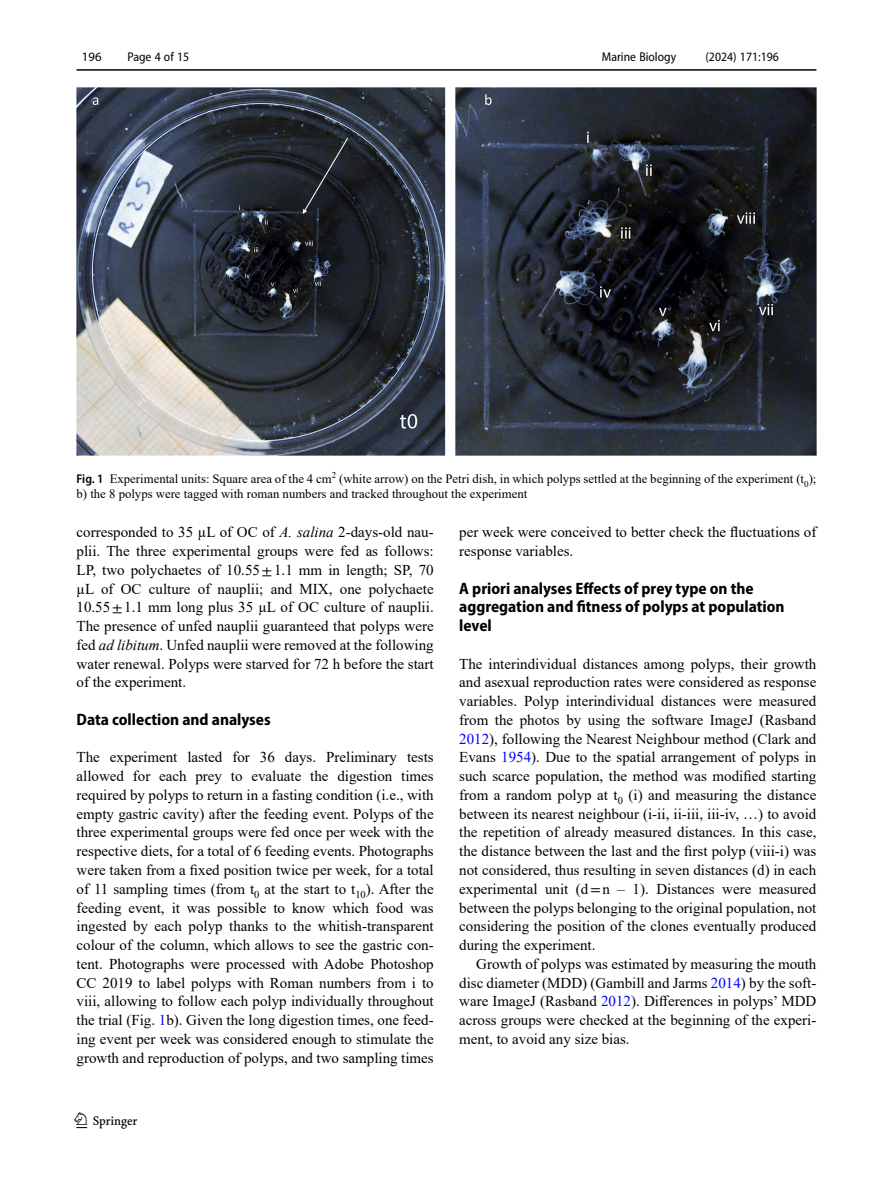
<style>
.page{position:relative;width:893px;height:1187px;background:#fff}
.page>*{position:absolute;margin:0;border:0;box-sizing:border-box;transform-origin:0 0}
.t1{font:22.5px "Springnew";color:#000}
.Head_2{font:700 semi-condensed 16.5px/18.8px "Myriad Pro";color:#000}
.Body_Text{font:15px/18.8px "Times New Roman";color:#000;text-align:justify}
.Body_Text_Indent{font:15px/18.8px "Times New Roman";color:#000;text-align:justify}
.Figure_Caption{font:12.75px/15px "Times New Roman";color:#000}
.t2{font:semi-condensed 12.75px "Myriad Pro";color:#000}
.t3{font:12.75px "Myriad Pro";color:#000}
.s1{font-family:"Myriad Pro";font-weight:600;font-stretch:semi-condensed}
.s2{font-style:italic}
.s3{font-family:"STIX"}
.s4{color:#00f}
</style>
<div class="page">
<hr style="left:77px;top:69px;width:739px;height:2px;background:#000">
<img style="left:77px;top:87px;width:739px;height:369px">
<p class="t3" style="left:82px;top:48px;width:21px">196</p>
<p class="t2" style="left:127px;top:49px;width:63px">Page 4 of 15</p>
<p class="t2" style="left:602px;top:49px;width:76px">Marine Biology</p>
<p class="t2" style="left:705px;top:49px;width:75px">(2024) 171:196</p>
<p class="Figure_Caption" style="left:77px;top:471px;width:741px"><span class="s1">Fig. 1</span> Experimental units: Square area of the 4 cm<sup>2</sup> (white arrow) on the Petri dish, in which polyps settled at the beginning of the experiment (t<sub>0</sub>); b) the 8 polyps were tagged with roman numbers and tracked throughout the experiment</p>
<p class="Body_Text_Indent" style="left:77px;top:522px;width:359px">corresponded to 35 µL of OC of <span class="s2">A. salina</span> 2-days-old nau&shy;plii. The three experimental groups were fed as follows:<br>LP, two polychaetes of 10.55<span class="s3">±</span>1.1 mm in length; SP, 70 µL of OC culture of nauplii; and MIX, one polychaete 10.55<span class="s3">±</span>1.1 mm long plus 35 µL of OC culture of nauplii.<br>The presence of unfed nauplii guaranteed that polyps were fed <span class="s2">ad libitum</span>. Unfed nauplii were removed at the following water renewal. Polyps were starved for 72 h before the start of the experiment.</p>
<p class="Head_2" style="left:77px;top:709px;width:196px">Data collection and analyses</p>
<p class="Body_Text" style="left:77px;top:747px;width:359px">The experiment lasted for 36 days. Preliminary tests allowed for each prey to evaluate the digestion times required by polyps to return in a fasting condition (i.e., with empty gastric cavity) after the feeding event. Polyps of the three experimental groups were fed once per week with the respective diets, for a total of 6 feeding events. Photographs were taken from a fixed position twice per week, for a total of 11 sampling times (from t<sub>0</sub> at the start to t<sub>10</sub>). After the feeding event, it was possible to know which food was ingested by each polyp thanks to the whitish-transparent colour of the column, which allows to see the gastric con&shy;tent. Photographs were processed with Adobe Photoshop CC 2019 to label polyps with Roman numbers from i to viii, allowing to follow each polyp individually throughout the trial (Fig. <span class="s4">1</span>b). Given the long digestion times, one feed&shy;ing event per week was considered enough to stimulate the growth and reproduction of polyps, and two sampling times</p>
<h1 class="t1" style="left:77px;top:1107px;width:63px">1 3</h1>
<p class="Body_Text" style="left:459px;top:522px;width:359px">per week were conceived to better check the fluctuations of response variables.</p>
<p class="Head_2" style="left:459px;top:578px;width:327px">A priori analyses Effects of prey type on the aggregation and fitness of polyps at population level</p>
<p class="Body_Text" style="left:459px;top:653px;width:359px">The interindividual distances among polyps, their growth and asexual reproduction rates were considered as response variables. Polyp interindividual distances were measured from the photos by using the software ImageJ (Rasband <span class="s4">2012</span>), following the Nearest Neighbour method (Clark and Evans <span class="s4">1954</span>). Due to the spatial arrangement of polyps in such scarce population, the method was modified starting from a random polyp at t<sub>0</sub> (i) and measuring the distance between its nearest neighbour (i-ii, ii-iii, iii-iv, …) to avoid the repetition of already measured distances. In this case, the distance between the last and the first polyp (viii-i) was not considered, thus resulting in seven distances (d) in each experimental unit (d<span class="s3">=</span>n – 1). Distances were measured between the polyps belonging to the original population, not considering the position of the clones eventually produced during the experiment.</p>
<p class="Body_Text_Indent" style="left:459px;top:953px;width:359px;text-indent:17px">Growth of polyps was estimated by measuring the mouth disc diameter (MDD) (Gambill and Jarms <span class="s4">2014</span>) by the soft&shy;ware ImageJ (Rasband <span class="s4">2012</span>). Differences in polyps’ MDD across groups were checked at the beginning of the experi&shy;ment, to avoid any size bias.</p>
</div>
